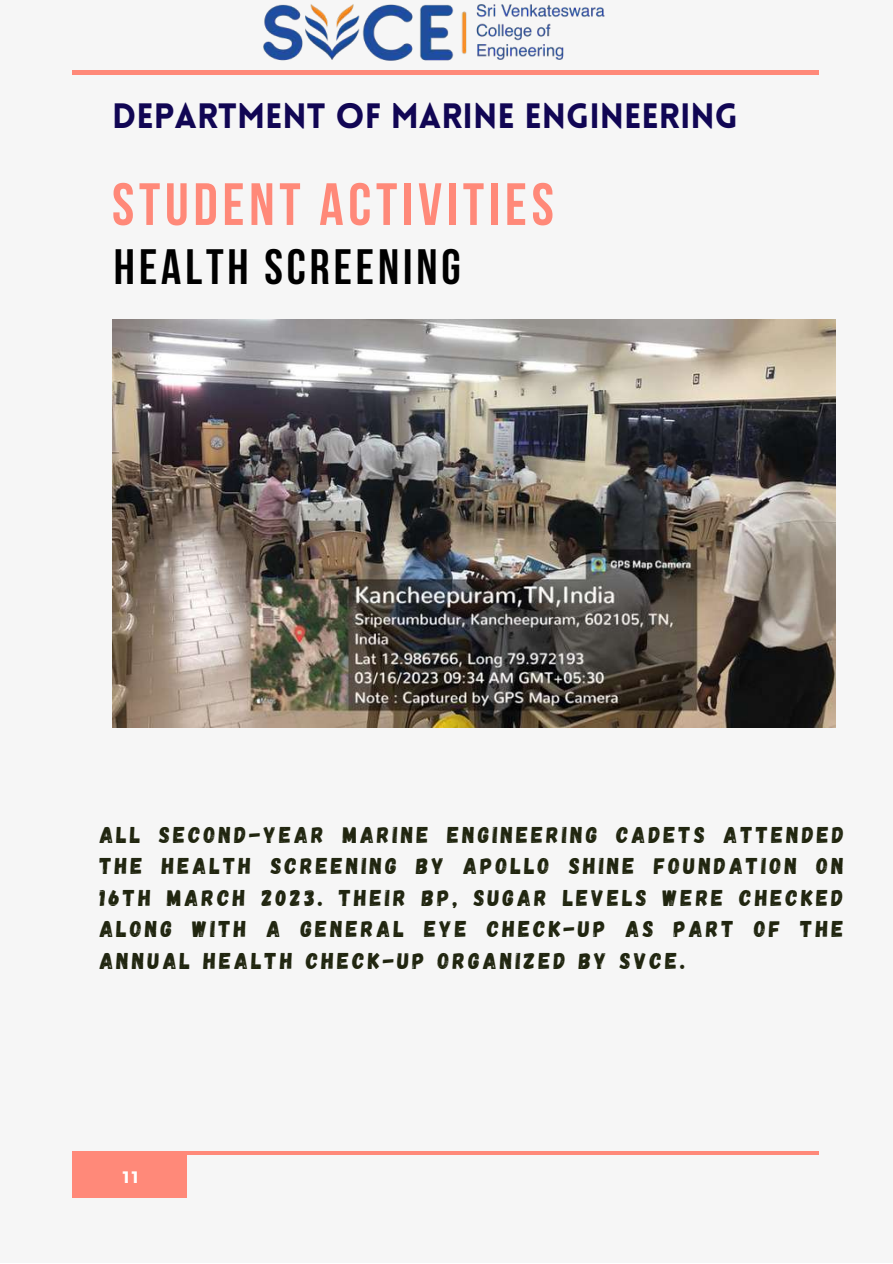
<style>
.page{position:relative;width:893px;height:1264px;background:#fff}
.page>*{position:absolute;margin:0;border:0;box-sizing:border-box;transform-origin:0 0}
.t1{font:700 59.55px "Bebas Neue";letter-spacing:.08em;color:#ff8979}
.t2{font:700 49.5px "Bebas Neue";letter-spacing:.08em;color:#000}
.t3{font:900 34.5px "Lovelo";color:#110654}
.t4{font:22.8px/31.5px "Gagalin";letter-spacing:.14em;color:#20250f;text-align:justify}
.t5{font:700 16.5px "Montserrat";color:#fff}
</style>
<div class="page">
<div style="left:0;top:0;width:892px;height:1262px;background:#f6f6f6"></div>
<hr style="left:72px;top:71px;width:747px;height:3px;background:#ff8979">
<div style="left:72px;top:1151px;width:115px;height:46px;background:#ff8979"></div>
<hr style="left:72px;top:1151px;width:747px;height:3px;background:#ff8979">
<img style="left:233px;top:4px;width:402px;height:67px">
<img style="left:112px;top:320px;width:723px;height:407px">
<h3 class="t3" style="left:112px;top:102px;width:627px">DEPARTMENT OF MARINE ENGINEERING</h3>
<h1 class="t1" style="left:112px;top:180px;width:443px">STUDENT ACTIVITIES</h1>
<h2 class="t2" style="left:114px;top:247px;width:348px">HEALTH SCREENING</h2>
<p class="t4" style="left:100px;top:817px;width:745px">ALL SECOND-YEAR MARINE ENGINEERING CADETS ATTENDED THE HEALTH SCREENING BY APOLLO SHINE FOUNDATION ON 16TH MARCH 2023. THEIR BP, SUGAR LEVELS WERE CHECKED ALONG WITH A GENERAL EYE CHECK-UP AS PART OF THE ANNUAL HEALTH CHECK-UP ORGANIZED BY SVCE.</p>
<p class="t5" style="left:123px;top:1165px;width:17px">11</p>
</div>
